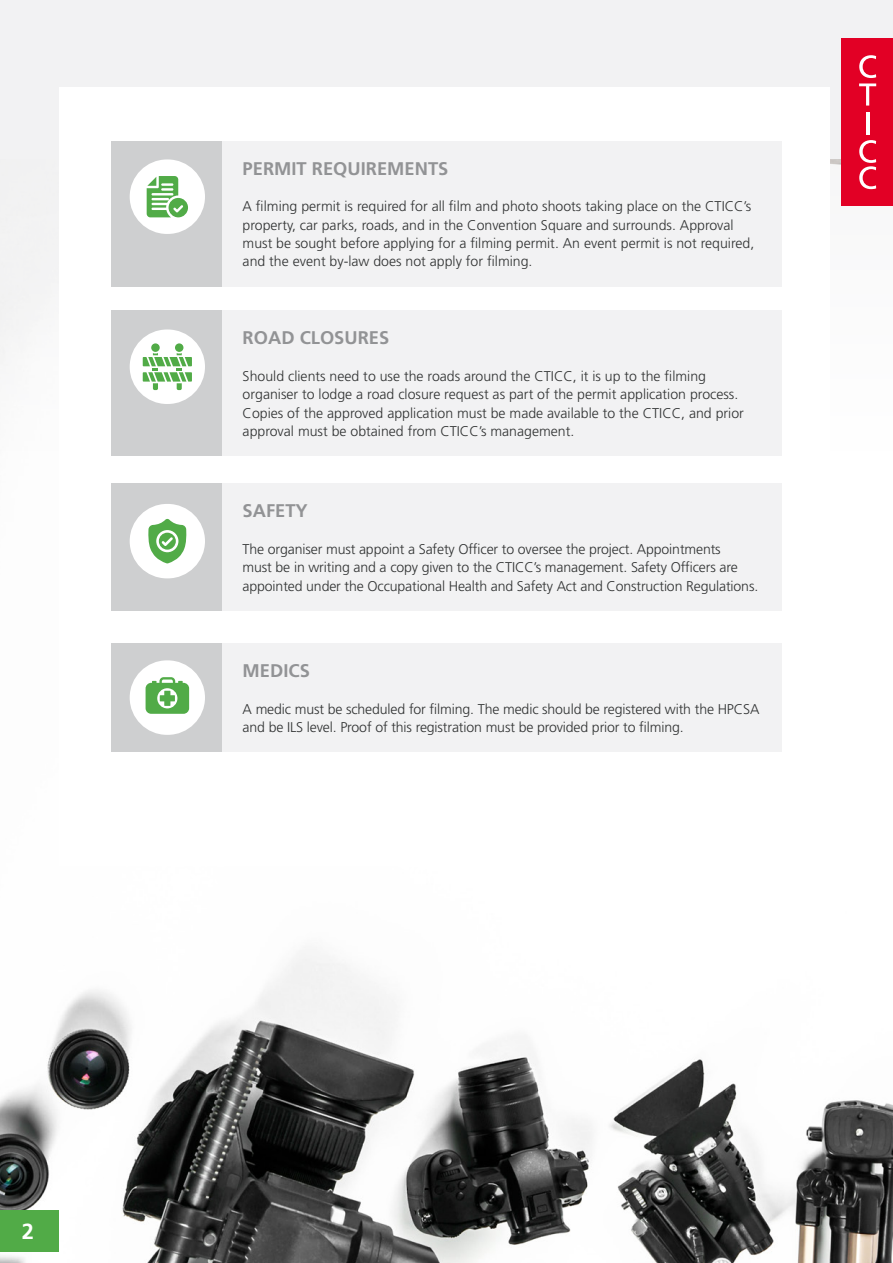
<style>
.page{position:relative;width:893px;height:1263px;background:#f2f2f3}
.page>*{position:absolute;margin:0;border:0;box-sizing:border-box;transform-origin:0 0}
.t1{font:700 21.9px "Frutiger LT Std";color:#fff}
.t2{font:700 18.3px "Frutiger LT Std";color:#929395}
.t3{font:300 14.1px/18.3px "Frutiger LT Std";color:#303232}
</style>
<div class="page">
<img style="left:0;top:159px;width:893px;height:1104px">
<div style="left:842px;top:38px;width:51px;height:168px;background:#e20025"></div>
<hr style="left:866px;top:112px;width:3px;height:22px;background:#fff">
<svg style="left:859px;top:55px;width:17px;height:51px"></svg>
<svg style="left:859px;top:140px;width:17px;height:49px"></svg>
<div style="left:59px;top:87px;width:770px;height:778px;background:#fff"></div>
<div style="left:111px;top:141px;width:112px;height:145px;background:#cecfd0"></div>
<div style="left:223px;top:141px;width:559px;height:145px;background:#f2f2f3"></div>
<div style="left:111px;top:310px;width:112px;height:146px;background:#cecfd0"></div>
<div style="left:223px;top:310px;width:559px;height:146px;background:#f2f2f3"></div>
<div style="left:111px;top:484px;width:112px;height:127px;background:#cecfd0"></div>
<div style="left:223px;top:484px;width:559px;height:127px;background:#f2f2f3"></div>
<div style="left:111px;top:643px;width:112px;height:109px;background:#cecfd0"></div>
<div style="left:223px;top:643px;width:559px;height:109px;background:#f2f2f3"></div>
<div style="left:130px;top:159px;width:75px;height:75px;background:#fff;border-radius:37px"></div>
<div style="left:130px;top:329px;width:75px;height:75px;background:#fff;border-radius:37px"></div>
<div style="left:130px;top:504px;width:75px;height:74px;background:#fff;border-radius:37px"></div>
<div style="left:130px;top:660px;width:75px;height:75px;background:#fff;border-radius:37px"></div>
<svg style="left:147px;top:176px;width:41px;height:41px"></svg>
<div style="left:151px;top:343px;width:9px;height:9px;background:#51ab47;border-radius:50%"></div>
<div style="left:175px;top:343px;width:8px;height:9px;background:#51ab47;border-radius:50%"></div>
<svg style="left:143px;top:353px;width:49px;height:37px"></svg>
<svg style="left:148px;top:519px;width:38px;height:44px"></svg>
<svg style="left:146px;top:677px;width:43px;height:37px"></svg>
<div style="left:0;top:1210px;width:59px;height:41px;background:#51ab47"></div>
<h1 class="t1" style="left:22px;top:1218px;width:14px">2</h1>
<p class="t2" style="left:243px;top:158px;width:207px">PERMIT REQUIREMENTS</p>
<p class="t3" style="left:243px;top:198px;width:513px">A filming permit is required for all film and photo shoots taking place on the CTICC’s property, car parks, roads, and in the Convention Square and surrounds. Approval must be sought before applying for a filming permit. An event permit is not required, and the event by-law does not apply for filming.</p>
<p class="t2" style="left:243px;top:327px;width:148px">ROAD CLOSURES</p>
<p class="t3" style="left:243px;top:367px;width:503px">Should clients need to use the roads around the CTICC, it is up to the filming organiser to lodge a road closure request as part of the permit application process.<br>Copies of the approved application must be made available to the CTICC, and prior approval must be obtained from CTICC’s management.</p>
<p class="t2" style="left:243px;top:500px;width:67px">SAFETY</p>
<p class="t3" style="left:243px;top:540px;width:517px">The organiser must appoint a Safety Officer to oversee the project. Appointments<br>must be in writing and a copy given to the CTICC’s management. Safety Officers are appointed under the Occupational Health and Safety Act and Construction Regulations.</p>
<p class="t2" style="left:243px;top:660px;width:69px">MEDICS</p>
<p class="t3" style="left:243px;top:700px;width:518px">A medic must be scheduled for filming. The medic should be registered with the HPCSA and be ILS level. Proof of this registration must be provided prior to filming.</p>
</div>
